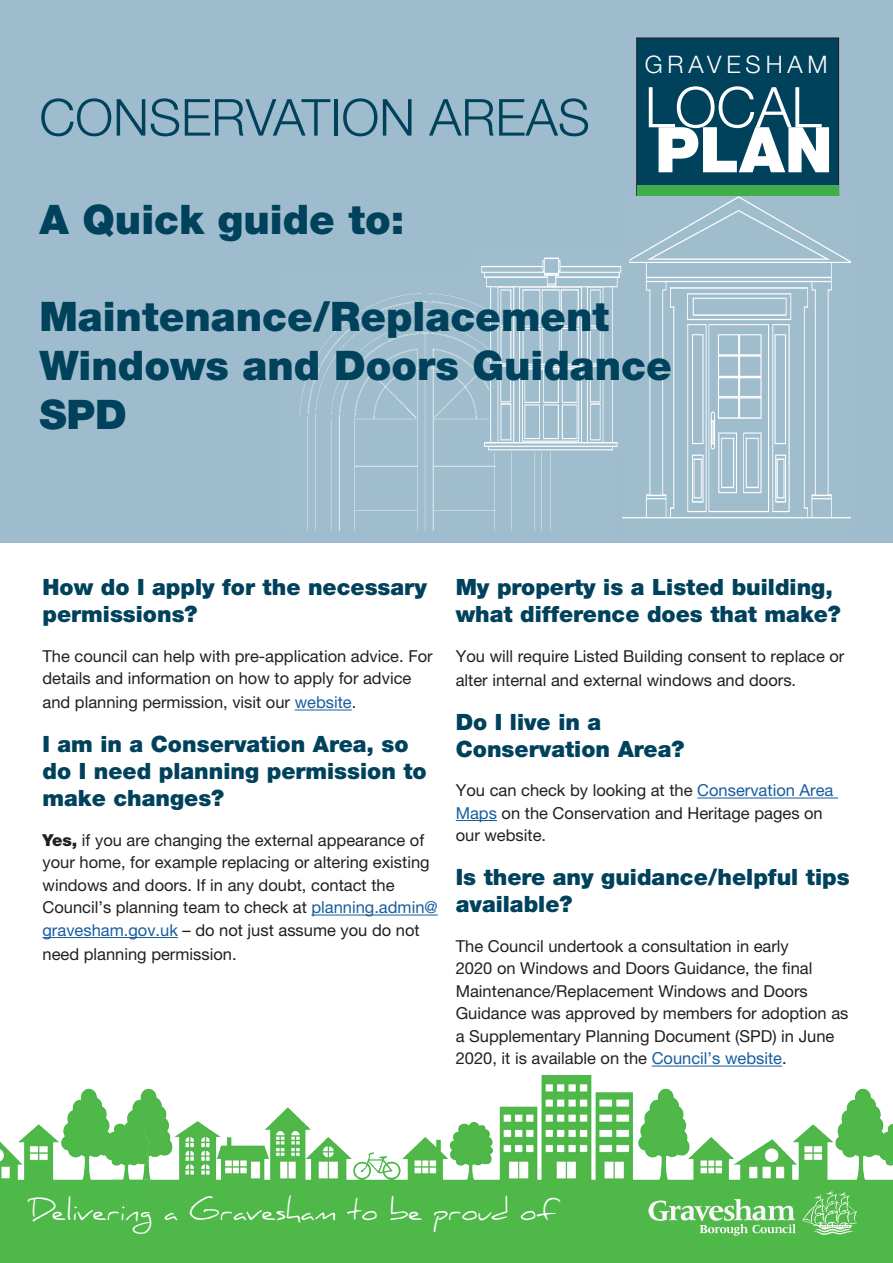
<style>
.page{position:relative;width:893px;height:1263px;background:#fff}
.page>*{position:absolute;margin:0;border:0;box-sizing:border-box;transform-origin:0 0}
.t1{font:900 63.15px "Helvetica Neue LT Pro";color:#fff}
.t2{font:300 56.1px "Helvetica Neue LT Pro";color:#fff}
.t3{font:300 51px "Helvetica Neue LT Pro";color:#00415c}
.t4{font:900 40.8px/48.9px "Helvetica Neue LT Pro";color:#00415c}
.t5{font:27px "Daniel";color:#fff}
.t6{font:300 24.15px "Helvetica Neue LT Pro";letter-spacing:.2em;color:#fff}
.t7{font:900 22.5px/27px "Helvetica Neue LT Pro";color:#00415c}
.t8{font:16.5px/22.5px "Helvetica Neue LT Pro";color:#231f20}
.s1{color:#175d9e}
.s2{font-weight:900}
</style>
<div class="page">
<img style="left:151px;top:1075px;width:742px;height:107px">
<div style="left:0;top:1182px;width:893px;height:81px;background:#4eb848"></div>
<svg style="left:648px;top:1199px;width:148px;height:36px"></svg>
<svg style="left:802px;top:1191px;width:55px;height:44px"></svg>
<hr style="left:295px;top:709px;width:57px;height:1px;background:#175d9e">
<hr style="left:311px;top:915px;width:127px;height:1px;background:#175d9e">
<hr style="left:43px;top:937px;width:135px;height:1px;background:#175d9e">
<hr style="left:697px;top:798px;width:141px;height:1px;background:#175d9e">
<hr style="left:456px;top:820px;width:41px;height:1px;background:#175d9e">
<hr style="left:652px;top:1066px;width:130px;height:1px;background:#175d9e">
<div style="left:0;top:0;width:893px;height:542px;background:#9ebccd"></div>
<div style="left:637px;top:38px;width:202px;height:158px;background:#00415c"></div>
<div style="left:636px;top:38px;width:203px;height:158px;border:1px solid #231f20"></div>
<div style="left:637px;top:185px;width:202px;height:11px;background:#40ae49"></div>
<img style="left:299px;top:293px;width:252px;height:238px">
<img style="left:623px;top:196px;width:227px;height:323px">
<img style="left:467px;top:248px;width:162px;height:204px">
<img style="left:0;top:1088px;width:151px;height:94px">
<p class="t3" style="left:39px;top:86px;width:552px">CONSERVATION AREAS</p>
<p class="t4" style="left:39px;top:194px;width:367px">A Quick guide to:</p>
<p class="t6" style="left:645px;top:50px;width:184px">GRAVESHAM</p>
<p class="t2" style="left:645px;top:73px;width:178px">LOCAL</p>
<p class="t1" style="left:655px;top:112px;width:179px">PLAN</p>
<p class="t4" style="left:39px;top:292px;width:571px">Maintenance/Replacement</p>
<p class="t4" style="left:39px;top:341px;width:634px">Windows and Doors Guidance<br>SPD</p>
<p class="t7" style="left:43px;top:574px;width:386px">How do I apply for the necessary permissions?</p>
<p class="t8" style="left:43px;top:644px;width:392px">The council can help with pre-application advice. For details and information on how to apply for advice</p>
<p class="t8" style="left:43px;top:691px;width:315px">and planning permission, visit our <span class="s1">website</span>.</p>
<p class="t7" style="left:43px;top:731px;width:386px">I am in a Conservation Area, so do I need planning permission to make changes?</p>
<p class="t8" style="left:43px;top:828px;width:397px"><span class="s2">Yes,</span> if you are changing the external appearance of your home, for example replacing or altering existing windows and doors. If in any doubt, contact the Council’s planning team to check at <span class="s1">planning.admin@ gravesham.gov.uk</span> – do not just assume you do not</p>
<p class="t8" style="left:43px;top:942px;width:196px">need planning permission.</p>
<p class="t7" style="left:456px;top:574px;width:387px">My property is a Listed building, what difference does that make?</p>
<p class="t8" style="left:456px;top:644px;width:390px;line-height:24px">You will require Listed Building consent to replace or alter internal and external windows and doors.</p>
<p class="t7" style="left:456px;top:708px;width:230px">Do I live in a<br>Conservation Area?</p>
<p class="t8" style="left:456px;top:779px;width:379px">You can check by looking at the <span class="s1">Conservation Area<br>Maps</span> on the Conservation and Heritage pages on our website.</p>
<p class="t7" style="left:456px;top:864px;width:395px">Is there any guidance/helpful tips available?</p>
<p class="t8" style="left:456px;top:934px;width:394px">The Council undertook a consultation in early<br>2020 on Windows and Doors Guidance, the final Maintenance/Replacement Windows and Doors Guidance was approved by members for adoption as a Supplementary Planning Document (SPD) in June 2020, it is available on the <span class="s1">Council’s website</span>.</p>
<p class="t5" style="left:30px;top:1194px;width:528px">Delivering a Gravesham to be proud of</p>
</div>
